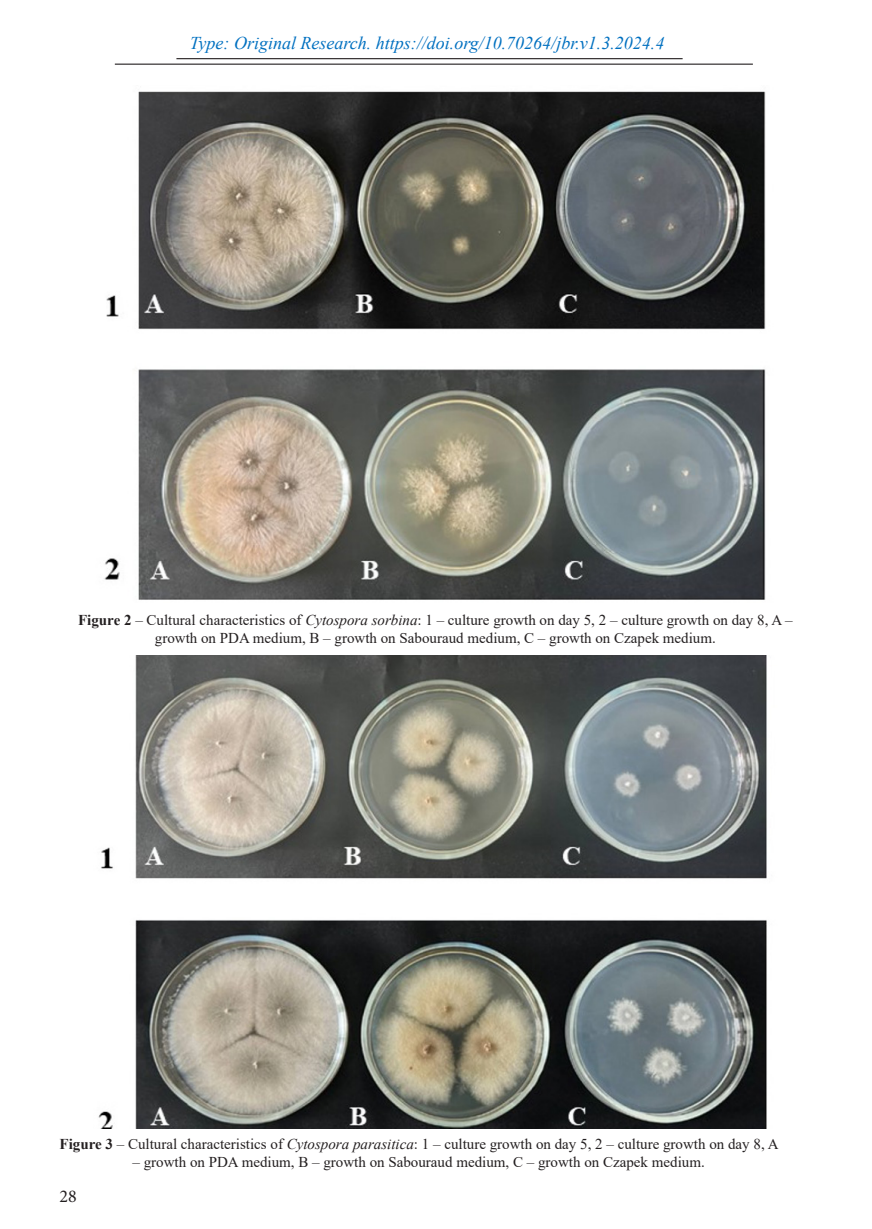
<style>
.page{position:relative;width:872px;height:1229px;background:#fff}
.page>*{position:absolute;margin:0;border:0;box-sizing:border-box;transform-origin:0 0}
.t1{font:italic 18px "Times New Roman";color:#0070c0}
.t2{font:18px "Minion Pro";color:#231f20}
.Подпись_рисунков{font:15px/18px "Times New Roman";color:#231f20;text-align:center}
.s1{font-weight:700}
.s2{font-style:italic}
</style>
<div class="page">
<hr style="left:176px;top:58px;width:506px;height:1px;background:#231f20">
<hr style="left:115px;top:64px;width:638px;height:1px;background:#231f20">
<img style="left:104px;top:91px;width:662px;height:509px">
<img style="left:98px;top:656px;width:669px;height:473px">
<p class="t1" style="left:190px;top:31px;width:476px">Type: Original Research. https://doi.org/10.70264/jbr.v1.3.2024.4</p>
<p class="Подпись_рисунков" style="left:78px;top:610px;width:716px"><span class="s1">Figure 2</span> – Cultural characteristics of <span class="s2">Cytospora sorbina</span>: 1 – culture growth on day 5, 2 – culture growth on day 8, A – growth on PDA medium, B – growth on Sabouraud medium, C – growth on Czapek medium.</p>
<p class="Подпись_рисунков" style="left:60px;top:1134px;width:720px"><span class="s1">Figure 3</span> – Cultural characteristics of <span class="s2">Cytospora parasitica</span>: 1 – culture growth on day 5, 2 – culture growth on day 8, A</p>
<p class="Подпись_рисунков" style="left:132px;top:1152px;width:574px">– growth on PDA medium, B – growth on Sabouraud medium, C – growth on Czapek medium.</p>
<p class="t2" style="left:60px;top:1184px;width:19px">28</p>
</div>
